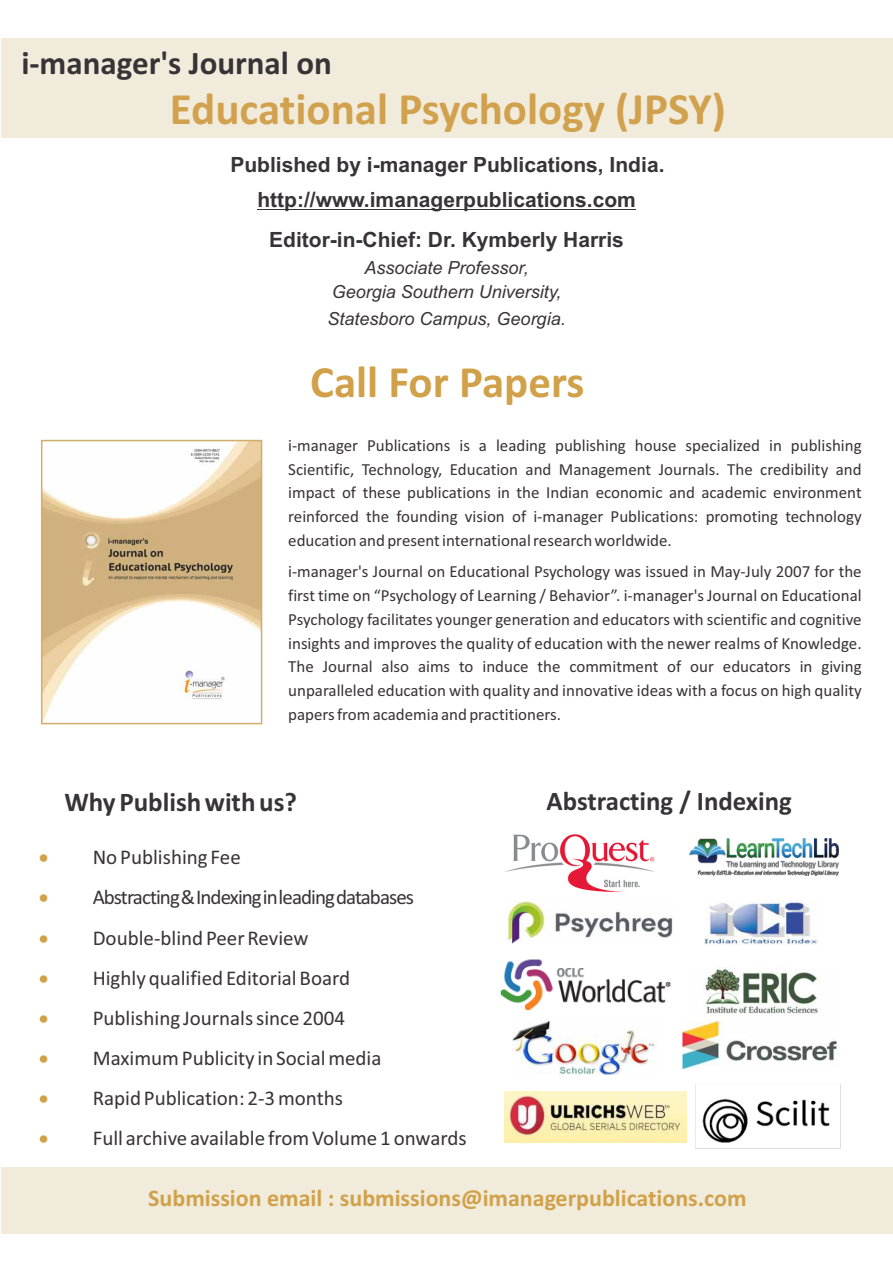
<style>
.page{position:relative;width:893px;height:1263px;background:#fff}
.page>*{position:absolute;margin:0;border:0;box-sizing:border-box;transform-origin:0 0}
.t1{font:700 45px "Calibri";color:#d1a14d}
.t2{font:700 45px "Calibri";color:#d1a14a}
.t3{font:700 33px "Calibri";color:#383336}
.t4{font:700 27px "Calibri";color:#383336}
.t5{font:700 26.85px "Calibri";color:#383336}
.t6{font:700 24px "Calibri";color:#d1a14a}
.t7{font:21px "Calibri";color:#383336}
.t8{font:700 21px/34.8px "Arial";color:#383336;text-align:center}
.t9{font:21px "Calibri";letter-spacing:-.045em;color:#383336}
.t10{font:italic 18px/25.5px "Arial";color:#383336;text-align:center}
.t11{font:16.95px/23.9px "Calibri";color:#383336;text-align:justify}
.s1{color:#d1a14a}
</style>
<div class="page">
<div style="left:1px;top:38px;width:891px;height:99px;background:#f0ebdb"></div>
<hr style="left:257px;top:209px;width:379px;height:1px;background:#383336">
<img style="left:512px;top:1019px;width:143px;height:55px">
<img style="left:682px;top:1021px;width:155px;height:48px">
<img style="left:705px;top:900px;width:113px;height:45px">
<img style="left:689px;top:838px;width:149px;height:38px">
<img style="left:500px;top:959px;width:171px;height:51px">
<div style="left:1px;top:1167px;width:891px;height:67px;background:#f0ebdb"></div>
<img style="left:705px;top:968px;width:115px;height:46px">
<img style="left:695px;top:1084px;width:146px;height:65px">
<img style="left:44px;top:443px;width:215px;height:278px">
<img style="left:505px;top:834px;width:150px;height:68px">
<img style="left:505px;top:1091px;width:181px;height:51px">
<img style="left:506px;top:902px;width:166px;height:42px">
<div style="left:41px;top:440px;width:221px;height:284px;border:2px solid #d1ad6e"></div>
<h2 class="t3" style="left:21px;top:50px;width:312px">i‐manager's Journal on</h2>
<h1 class="t1" style="left:170px;top:90px;width:557px">Educational Psychology (JPSY)</h1>
<p class="t8" style="left:230px;top:149px;width:436px">Published by i-manager Publications, India. http://www.imanagerpublications.com</p>
<p class="t8" style="left:269px;top:225px;width:356px">Editor-in-Chief: Dr. Kymberly Harris</p>
<p class="t10" style="left:328px;top:256px;width:240px">Associate Professor,<br>Georgia Southern University,<br>Statesboro Campus, Georgia.</p>
<h1 class="t2" style="left:310px;top:363px;width:276px">Call For Papers</h1>
<p class="t11" style="left:288px;top:435px;width:575px">i‐manager Publications is a leading publishing house specialized in publishing Scientific, Technology, Education and Management Journals. The credibility and impact of these publications in the Indian economic and academic environment reinforced the founding vision of i‐manager Publications: promoting technology education and present international research worldwide.</p>
<p class="t11" style="left:288px;top:561px;width:575px">i‐manager's Journal on Educational Psychology was issued in May‐July 2007 for the first time on “Psychology of Learning / Behavior”. i‐manager's Journal on Educational Psychology facilitates younger generation and educators with scientific and cognitive insights and improves the quality of education with the newer realms of Knowledge.<br>The Journal also aims to induce the commitment of our educators in giving unparalleled education with quality and innovative ideas with a focus on high quality papers from academia and practitioners.</p>
<h3 class="t4" style="left:64px;top:790px;width:234px">Why Publish with us?</h3>
<h3 class="t5" style="left:547px;top:789px;width:247px">Abstracting / Indexing</h3>
<p class="t7" style="left:39px;top:848px;width:204px"><span class="s1">•</span> No Publishing Fee</p>
<p class="t9" style="left:39px;top:889px;width:377px"><span class="s1">•</span> Abstracting&amp;Indexinginleadingdatabases</p>
<p class="t7" style="left:39px;top:929px;width:271px"><span class="s1">•</span> Double‐blind Peer Review</p>
<p class="t7" style="left:39px;top:969px;width:313px"><span class="s1">•</span> Highly qualified Editorial Board</p>
<p class="t7" style="left:39px;top:1009px;width:308px"><span class="s1">•</span> Publishing Journals since 2004</p>
<p class="t7" style="left:39px;top:1049px;width:344px"><span class="s1">•</span> Maximum Publicity in Social media</p>
<p class="t7" style="left:39px;top:1089px;width:306px"><span class="s1">•</span> Rapid Publication: 2‐3 months</p>
<p class="t7" style="left:39px;top:1129px;width:430px"><span class="s1">•</span> Full archive available from Volume 1 onwards</p>
<h3 class="t6" style="left:148px;top:1188px;width:600px">Submission email : submissions@imanagerpublications.com</h3>
</div>
